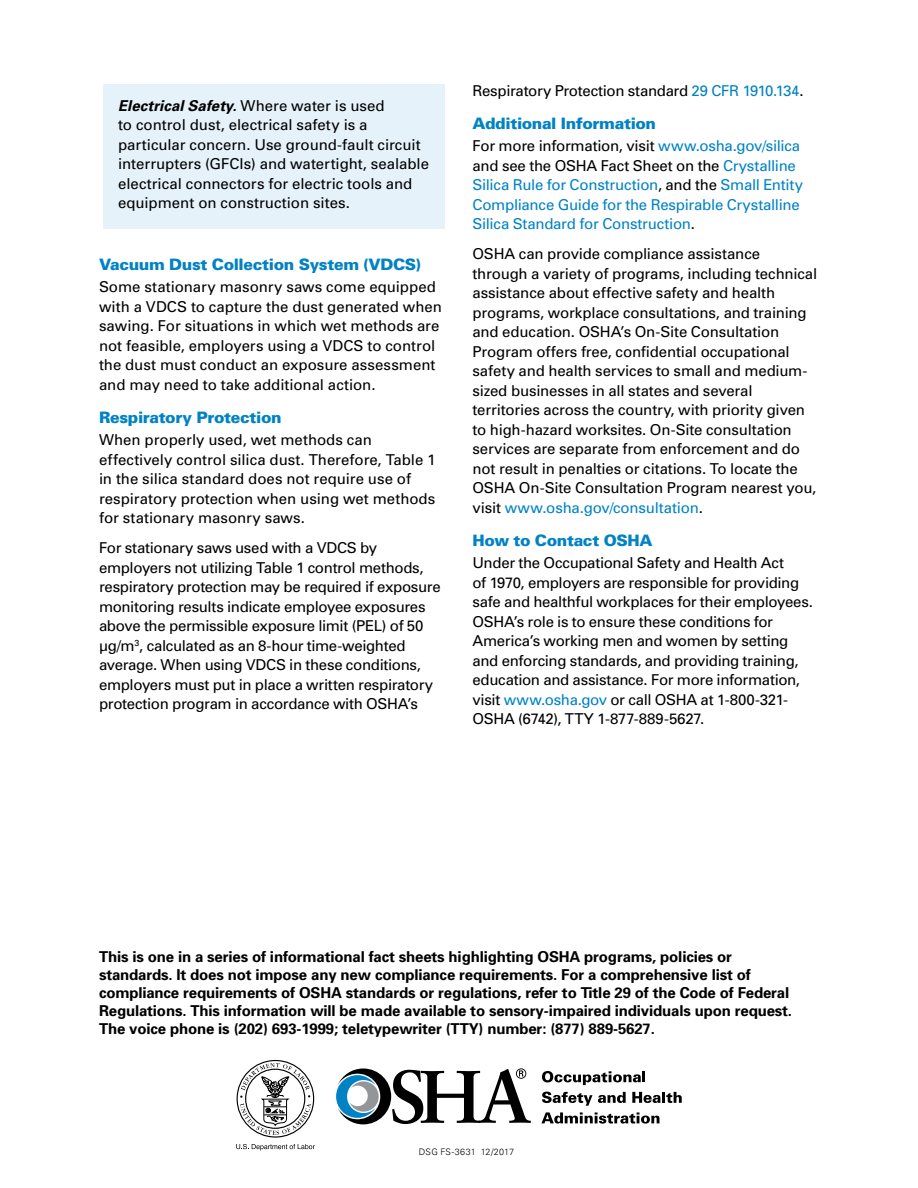
<style>
.page{position:relative;width:918px;height:1188px;background:#fff}
.page>*{position:absolute;margin:0;border:0;box-sizing:border-box;transform-origin:0 0}
.Subhead{font:900 15.75px "Univers";letter-spacing:-.025em;color:#0082c4}
.Bodytext{font:15px/19.5px "Univers";letter-spacing:-.01em;color:#000}
.t1{font:700 15px/18px "Univers";letter-spacing:-.01em;color:#000}
.Bodytext-2{font:15px/19.5px "Univers";letter-spacing:-.02em;color:#0082c4}
.t2{font:300 9px "Univers";letter-spacing:.02em;color:#000}
.s1{font-weight:700;font-style:italic}
.s2{color:#0082c4}
.s3{color:#000}
</style>
<div class="page">
<div style="left:103px;top:85px;width:342px;height:144px;background:#e6f2f9"></div>
<svg style="left:236px;top:1060px;width:79px;height:78px"></svg>
<svg style="left:236px;top:1144px;width:79px;height:7px"></svg>
<svg style="left:541px;top:1112px;width:118px;height:12px"></svg>
<svg style="left:542px;top:1092px;width:50px;height:14px"></svg>
<svg style="left:598px;top:1092px;width:28px;height:11px"></svg>
<svg style="left:632px;top:1092px;width:50px;height:11px"></svg>
<svg style="left:542px;top:1071px;width:103px;height:14px"></svg>
<svg style="left:336px;top:1068px;width:195px;height:56px"></svg>
<p class="Bodytext" style="left:118px;top:96px;width:312px"><span class="s1">Electrical Safety.</span> Where water is used<br>to control dust, electrical safety is a particular concern. Use ground-fault circuit interrupters (GFCIs) and watertight, sealable electrical connectors for electric tools and equipment on construction sites.</p>
<h2 class="Subhead" style="left:99px;top:254px;width:323px">Vacuum Dust Collection System (VDCS)</h2>
<p class="Bodytext" style="left:99px;top:277px;width:344px">Some stationary masonry saws come equipped with a VDCS to capture the dust generated when sawing. For situations in which wet methods are not feasible, employers using a VDCS to control the dust must conduct an exposure assessment and may need to take additional action.</p>
<h2 class="Subhead" style="left:99px;top:407px;width:184px">Respiratory Protection</h2>
<p class="Bodytext" style="left:99px;top:430px;width:338px">When properly used, wet methods can effectively control silica dust. Therefore, Table 1 in the silica standard does not require use of respiratory protection when using wet methods for stationary masonry saws.</p>
<p class="Bodytext" style="left:99px;top:538px;width:343px">For stationary saws used with a VDCS by employers not utilizing Table 1 control methods, respiratory protection may be required if exposure monitoring results indicate employee exposures above the permissible exposure limit (PEL) of 50 μg/m<sup>3</sup>, calculated as an 8-hour time-weighted average. When using VDCS in these conditions, employers must put in place a written respiratory protection program in accordance with OSHA’s</p>
<p class="Bodytext" style="left:472px;top:81px;width:333px">Respiratory Protection standard <span class="s2">29 CFR 1910.134</span>.</p>
<h2 class="Subhead" style="left:472px;top:113px;width:185px">Additional Information</h2>
<p class="Bodytext-2" style="left:472px;top:136px;width:332px"><span class="s3">For more information, visit</span> www.osha.gov/silica <span class="s3">and see the OSHA Fact Sheet on the</span> Crystalline Silica Rule for Construction<span class="s3">, and the</span> Small Entity Compliance Guide for the Respirable Crystalline Silica Standard for Construction<span class="s3">.</span></p>
<p class="Bodytext" style="left:472px;top:244px;width:346px">OSHA can provide compliance assistance through a variety of programs, including technical assistance about effective safety and health programs, workplace consultations, and training and education. OSHA’s On-Site Consultation Program offers free, confidential occupational safety and health services to small and medium&shy;sized businesses in all states and several territories across the country, with priority given to high-hazard worksites. On‑Site consultation services are separate from enforcement and do not result in penalties or citations. To locate the OSHA On‑Site Consultation Program nearest you, visit <span class="s2">www.osha.gov/consultation</span>.</p>
<h2 class="Subhead" style="left:472px;top:530px;width:182px">How to Contact OSHA</h2>
<p class="Bodytext" style="left:472px;top:553px;width:342px">Under the Occupational Safety and Health Act<br>of 1970, employers are responsible for providing safe and healthful workplaces for their employees.<br>OSHA’s role is to ensure these conditions for America’s working men and women by setting and enforcing standards, and providing training, education and assistance. For more information, visit <span class="s2">www.osha.gov</span> or call OSHA at 1-800-321- OSHA (6742), TTY 1-877-889-5627.</p>
<p class="t1" style="left:99px;top:947px;width:635px">This is one in a series of informational fact sheets highlighting OSHA programs, policies or</p>
<p class="t1" style="left:99px;top:965px;width:653px">standards. It does not impose any new compliance requirements. For a comprehensive list of</p>
<p class="t1" style="left:99px;top:983px;width:695px">compliance requirements of OSHA standards or regulations, refer to Title 29 of the Code of Federal<br>Regulations. This information will be made available to sensory-impaired individuals upon request.<br>The voice phone is (202) 693-1999; teletypewriter (TTY) number: (877) 889-5627.</p>
<p class="t2" style="left:419px;top:1147px;width:97px">DSG FS-3631 12/2017</p>
</div>
